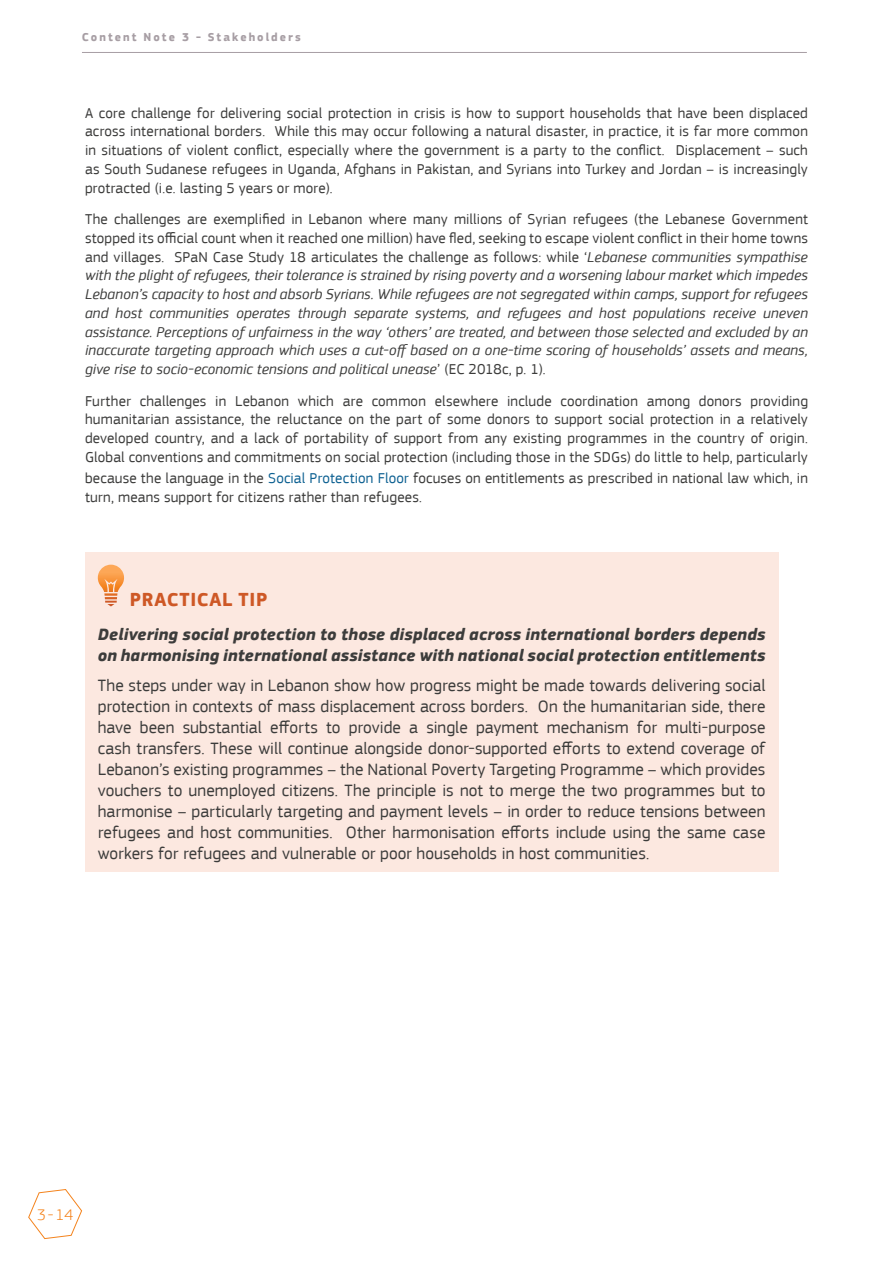
<style>
.page{position:relative;width:893px;height:1263px;background:#fff}
.page>*{position:absolute;margin:0;border:0;box-sizing:border-box;transform-origin:0 0}
.BOX_HEAD_-_title{font:700 19.5px "EC Square Sans Pro";letter-spacing:.035em;color:#ce5826}
.body_box{font:17.25px/21px "EC Square Sans Pro";letter-spacing:.005em;color:#3c3c3b;text-align:justify}
.body_box-2{font:italic 700 17.25px/21px "EC Square Sans Pro";letter-spacing:.005em;color:#3c3c3b}
.t1{font:300 16.2px "EC Square Sans Pro";color:#f4831c}
.body{font:15px/18.8px "EC Square Sans Pro";letter-spacing:.01em;color:#3c3c3b;text-align:justify}
.body-2{font:italic 15px/18.8px "EC Square Sans Pro";letter-spacing:.005em;color:#3c3c3b;text-align:justify}
.t2{font:700 12px "EC Square Sans Pro";letter-spacing:.175em;color:#a79ea4}
.s1{font-style:normal}
.s2{color:#0e6192}
</style>
<div class="page">
<hr style="left:82px;top:52px;width:725px;height:1px;background:#a79ea4">
<svg style="left:28px;top:1189px;width:54px;height:50px"></svg>
<div style="left:85px;top:552px;width:693px;height:319px;background:#fce8e0"></div>
<svg style="left:98px;top:565px;width:26px;height:41px"></svg>
<p class="t2" style="left:82px;top:30px;width:220px">Content Note 3 - Stakeholders</p>
<p class="body" style="left:85px;top:103px;width:724px">A core challenge for delivering social protection in crisis is how to support households that have been displaced across international borders. While this may occur following a natural disaster, in practice, it is far more common in situations of violent conflict, especially where the government is a party to the conflict. Displacement – such as South Sudanese refugees in Uganda, Afghans in Pakistan, and Syrians into Turkey and Jordan – is increasingly protracted (i.e. lasting 5 years or more).</p>
<p class="body-2" style="left:85px;top:210px;width:724px"><span class="s1">The challenges are exemplified in Lebanon where many millions of Syrian refugees (the Lebanese Government stopped its official count when it reached one million) have fled, seeking to escape violent conflict in their home towns and villages. SPaN Case Study 18 articulates the challenge as follows: while ‘</span>Lebanese communities sympathise with the plight of refugees, their tolerance is strained by rising poverty and a worsening labour market which impedes Lebanon’s capacity to host and absorb Syrians. While refugees are not segregated within camps, support for refugees and host communities operates through separate systems, and refugees and host populations receive uneven assistance. Perceptions of unfairness in the way ‘others’ are treated, and between those selected and excluded by an inaccurate targeting approach which uses a cut-off based on a one-time scoring of households’ assets and means, give rise to socio-economic tensions and political unease<span class="s1">’ (EC 2018c, p. 1).</span></p>
<p class="body" style="left:85px;top:391px;width:724px">Further challenges in Lebanon which are common elsewhere include coordination among donors providing humanitarian assistance, the reluctance on the part of some donors to support social protection in a relatively developed country, and a lack of portability of support from any existing programmes in the country of origin.<br>Global conventions and commitments on social protection (including those in the SDGs) do little to help, particularly</p>
<p class="body" style="left:85px;top:469px;width:724px">because the language in the <span class="s2">Social Protection Floor</span> focuses on entitlements as prescribed in national law which, in turn, means support for citizens rather than refugees.</p>
<p class="BOX_HEAD_-_title" style="left:130px;top:588px;width:139px">PRACTICAL TIP</p>
<p class="body_box-2" style="left:98px;top:624px;width:669px">Delivering social protection to those displaced across international borders depends on harmonising international assistance with national social protection entitlements</p>
<p class="body_box" style="left:98px;top:674px;width:669px">The steps under way in Lebanon show how progress might be made towards delivering social protection in contexts of mass displacement across borders. On the humanitarian side, there have been substantial efforts to provide a single payment mechanism for multi-purpose cash transfers. These will continue alongside donor-supported efforts to extend coverage of Lebanon’s existing programmes – the National Poverty Targeting Programme – which provides vouchers to unemployed citizens. The principle is not to merge the two programmes but to harmonise – particularly targeting and payment levels – in order to reduce tensions between refugees and host communities. Other harmonisation efforts include using the same case workers for refugees and vulnerable or poor households in host communities.</p>
<p class="t1" style="left:37px;top:1205px;width:37px">3-14</p>
</div>
